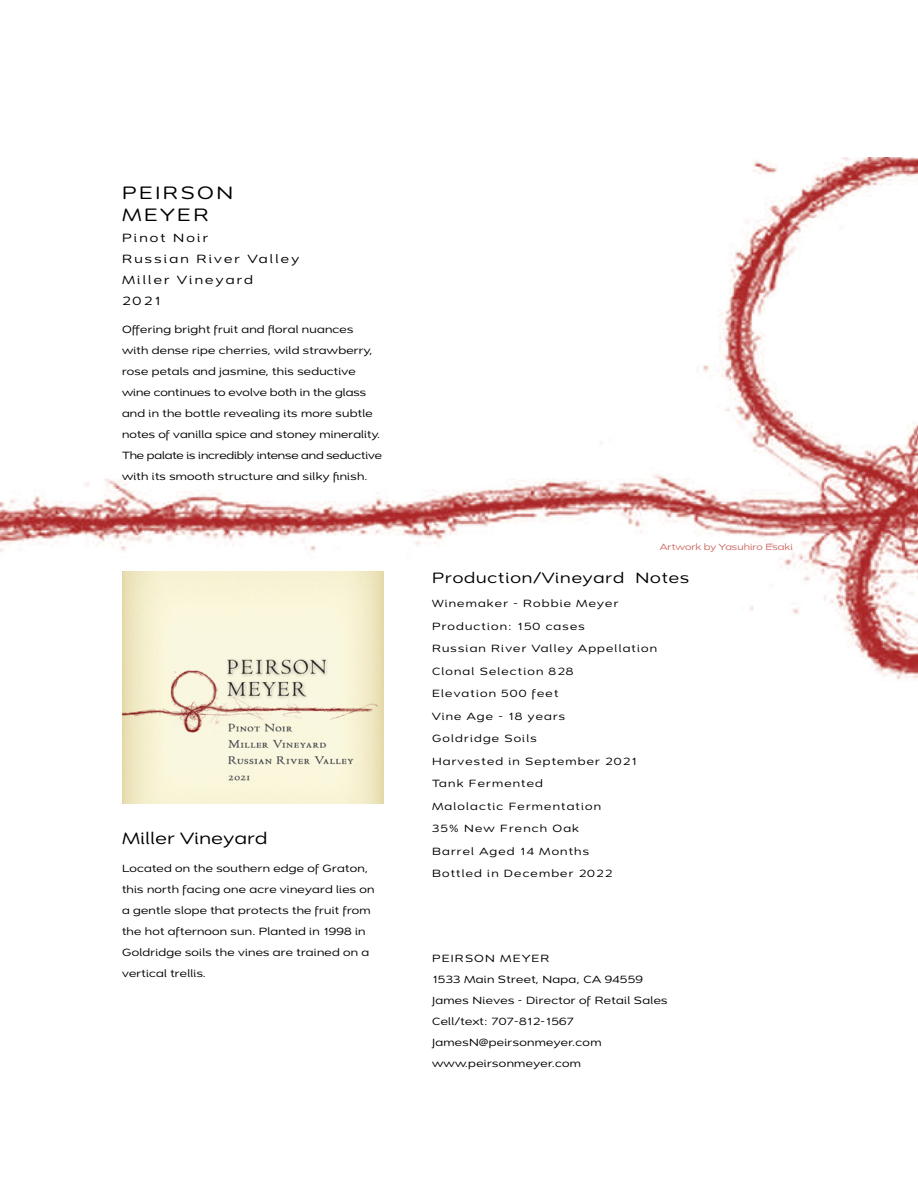
<style>
.page{position:relative;width:918px;height:1188px;background:#fff}
.page>*{position:absolute;margin:0;border:0;box-sizing:border-box;transform-origin:0 0}
.t1{font:18px/21.6px "Montag";letter-spacing:.14em;color:#000}
.t2{font:16.5px "Montag";letter-spacing:.03em;color:#000}
.t3{font:15px "Montag";letter-spacing:.06em;color:#000}
.t4{font:12px/21px "Montag";letter-spacing:.18em;color:#000}
.t5{font:10.5px/21px "Montag";letter-spacing:.02em;color:#000}
.t6{font:10.5px/22.5px "Montag";letter-spacing:.11em;color:#000}
.t7{font:9px "Montag";color:#ce6a63}
</style>
<div class="page">
<img style="left:0;top:157px;width:918px;height:524px">
<img style="left:122px;top:571px;width:261px;height:233px">
<h1 class="t1" style="left:122px;top:183px;width:113px">PEIRSON<br>MEYER</h1>
<p class="t4" style="left:122px;top:228px;width:179px">Pinot Noir<br>Russian River Valley<br>Miller Vineyard<br>2021</p>
<p class="t5" style="left:122px;top:319px;width:261px">Offering bright fruit and floral nuances with dense ripe cherries, wild strawberry, rose petals and jasmine, this seductive wine continues to evolve both in the glass and in the bottle revealing its more subtle notes of vanilla spice and stoney minerality.<br>The palate is incredibly intense and seductive with its smooth structure and silky finish.</p>
<h2 class="t2" style="left:122px;top:828px;width:147px">Miller Vineyard</h2>
<p class="t5" style="left:122px;top:858px;width:254px">Located on the southern edge of Graton, this north facing one acre vineyard lies on a gentle slope that protects the fruit from the hot afternoon sun. Planted in 1998 in Goldridge soils the vines are trained on a vertical trellis.</p>
<p class="t7" style="left:660px;top:542px;width:135px">Artwork by Yasuhiro Esaki</p>
<h3 class="t3" style="left:432px;top:568px;width:259px">Production/Vineyard Notes</h3>
<p class="t6" style="left:432px;top:593px;width:227px">Winemaker - Robbie Meyer<br>Production: 150 cases<br>Russian River Valley Appellation<br>Clonal Selection 828<br>Elevation 500 feet<br>Vine Age - 18 years<br>Goldridge Soils<br>Harvested in September 2021<br>Tank Fermented<br>Malolactic Fermentation<br>35% New French Oak<br>Barrel Aged 14 Months<br>Bottled in December 2022</p>
<p class="t5" style="left:432px;top:948px;width:237px">PEIRSON MEYER<br>1533 Main Street, Napa, CA 94559<br>James Nieves - Director of Retail Sales<br>Cell/text: 707-812-1567<br>JamesN@peirsonmeyer.com www.peirsonmeyer.com</p>
</div>
